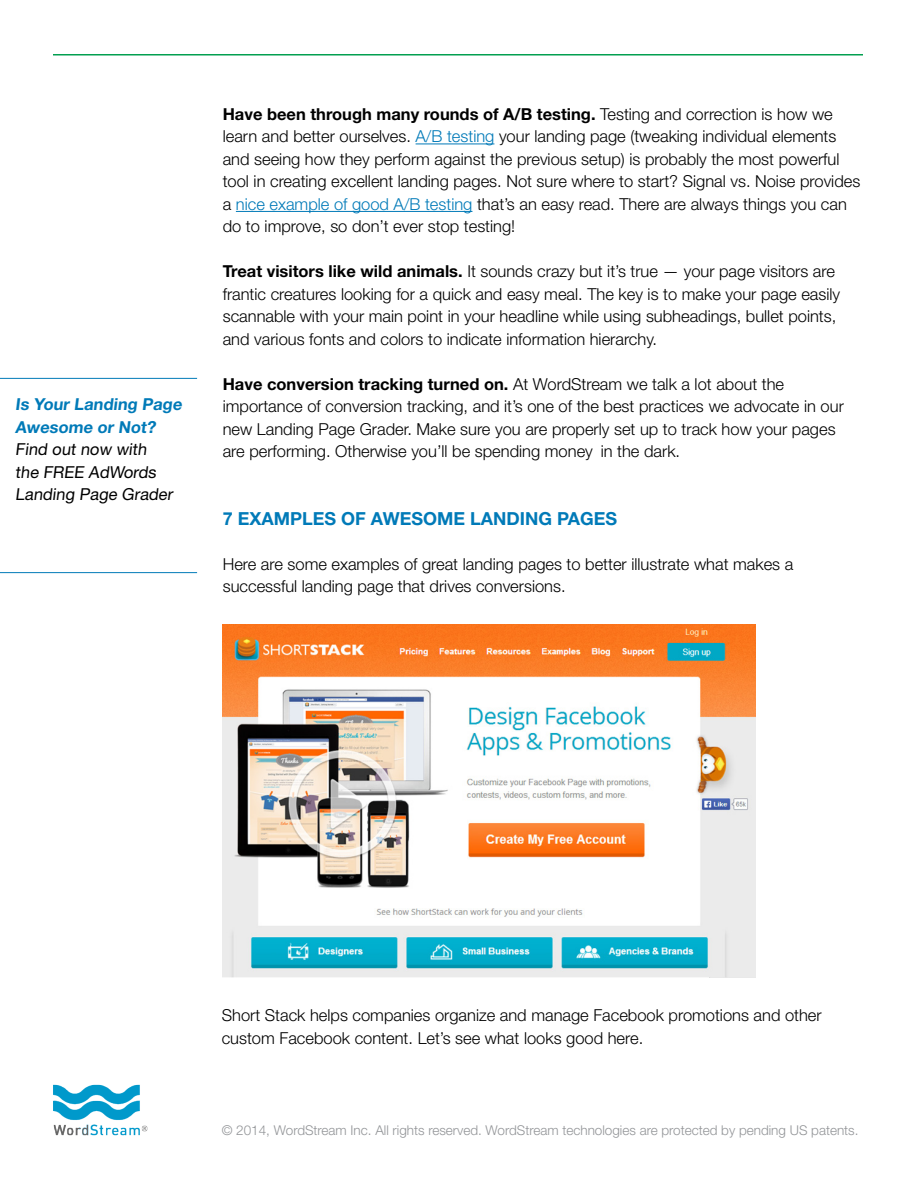
<style>
.page{position:relative;width:918px;height:1188px;background:#fff}
.page>*{position:absolute;margin:0;border:0;box-sizing:border-box;transform-origin:0 0}
.t1{font:700 18px "Helvetica Neue LT Std";color:#007ab8}
.t2{font:300 16.5px/22.5px "Helvetica Neue LT Std";color:#000}
.t3{font:700 16.5px/22.5px "Helvetica Neue LT Std";color:#007ab8}
.t4{font:16.5px/22.5px "Helvetica Neue LT Std";color:#000}
.t5{font:300 13.5px "Helvetica Neue LT Std";color:#939598}
.s1{font-weight:400;color:#000}
.s2{font-weight:700}
.s3{color:#007ab8}
</style>
<div class="page">
<hr style="left:53px;top:54px;width:810px;height:2px;background:#039f50">
<img style="left:53px;top:1084px;width:95px;height:52px">
<hr style="left:0;top:378px;width:197px;height:1px;background:#007ab8">
<hr style="left:0;top:572px;width:197px;height:1px;background:#007ab8">
<hr style="left:416px;top:144px;width:78px;height:1px;background:#007ab8">
<hr style="left:236px;top:211px;width:236px;height:1px;background:#007ab8">
<img style="left:223px;top:624px;width:533px;height:354px">
<p class="t3" style="left:15px;top:393px;width:170px">Is Your Landing Page<br>Awesome or Not?<br><span class="s1">Find out now with</span></p>
<p class="t4" style="left:15px;top:461px;width:161px">the FREE AdWords<br>Landing Page Grader</p>
<p class="t2" style="left:223px;top:102px;width:639px"><span class="s2">Have been through many rounds of A/B testing.</span> Testing and correction is how we learn and better ourselves. <span class="s3">A/B testing</span> your landing page (tweaking individual elements and seeing how they perform against the previous setup) is probably the most powerful tool in creating excellent landing pages. Not sure where to start? Signal vs. Noise provides a <span class="s3">nice example of good A/B testing</span> that’s an easy read. There are always things you can do to improve, so don’t ever stop testing!</p>
<p class="t2" style="left:223px;top:260px;width:619px"><span class="s2">Treat visitors like wild animals.</span> It sounds crazy but it’s true — your page visitors are frantic creatures looking for a quick and easy meal. The key is to make your page easily scannable with your main point in your headline while using subheadings, bullet points, and various fonts and colors to indicate information hierarchy.</p>
<p class="t2" style="left:223px;top:372px;width:623px"><span class="s2">Have conversion tracking turned on.</span> At WordStream we talk a lot about the importance of conversion tracking, and it’s one of the best practices we advocate in our new Landing Page Grader. Make sure you are properly set up to track how your pages are performing. Otherwise you’ll be spending money in the dark.</p>
<p class="t1" style="left:223px;top:507px;width:396px">7 EXAMPLES OF AWESOME LANDING PAGES</p>
<p class="t2" style="left:223px;top:552px;width:572px">Here are some examples of great landing pages to better illustrate what makes a successful landing page that drives conversions.</p>
<p class="t2" style="left:222px;top:1004px;width:602px">Short Stack helps companies organize and manage Facebook promotions and other custom Facebook content. Let’s see what looks good here.</p>
<p class="t5" style="left:222px;top:1122px;width:638px">© 2014, WordStream Inc. All rights reserved. WordStream technologies are protected by pending US patents.</p>
</div>
